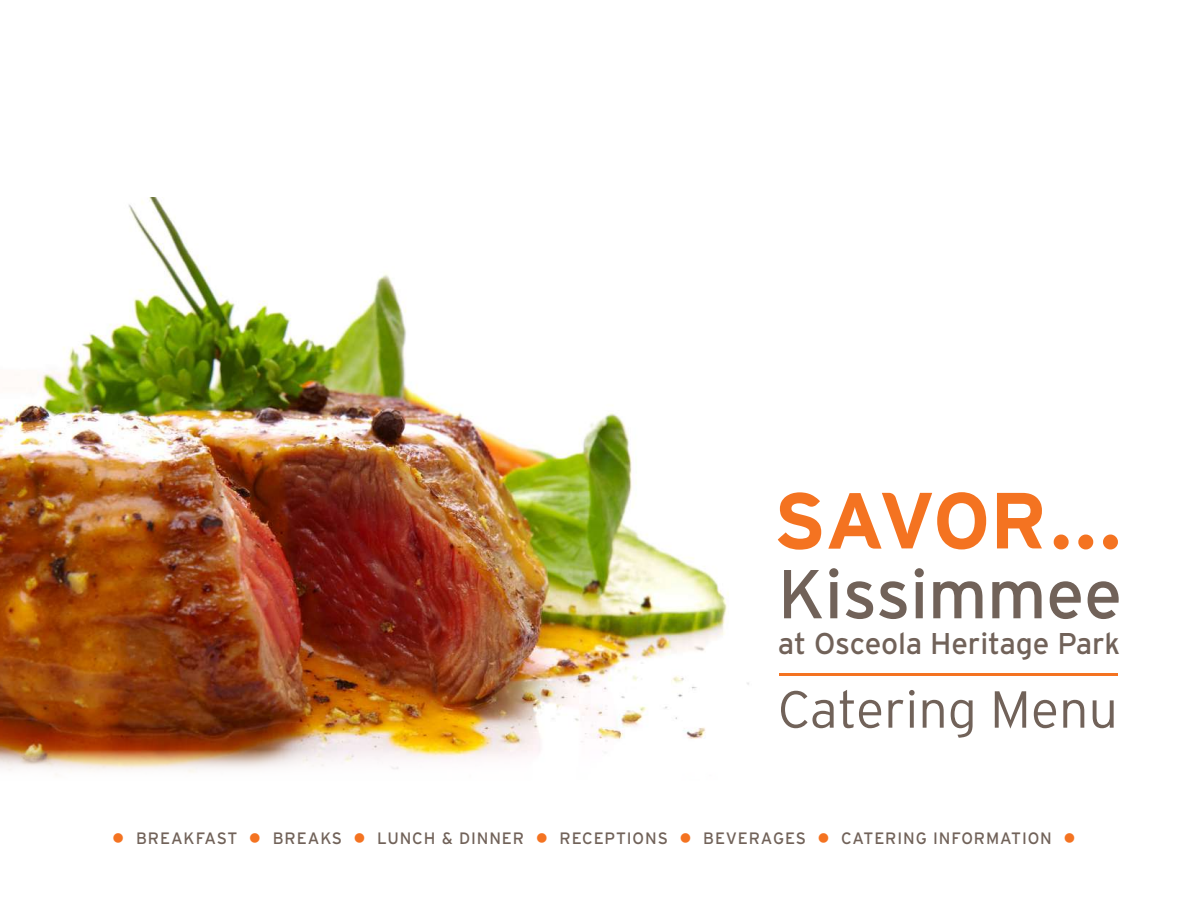
<style>
.page{position:relative;width:1188px;height:918px;background:#fff}
.page>*{position:absolute;margin:0;border:0;box-sizing:border-box;transform-origin:0 0}
.t1{font:69px "Interstate";letter-spacing:-.005em;color:#716259}
.t2{font:300 52.05px "Interstate";color:#716259}
.t3{font:30px "Interstate";letter-spacing:-.005em;color:#716259}
.t4{font:16.5px "Interstate";letter-spacing:.055em;color:#716259}
.s1{color:#f47321}
</style>
<div class="page">
<img style="left:0;top:197px;width:842px;height:578px">
<svg style="left:778px;top:492px;width:43px;height:58px"></svg>
<svg style="left:997px;top:493px;width:45px;height:55px"></svg>
<svg style="left:1054px;top:535px;width:15px;height:14px"></svg>
<svg style="left:1078px;top:535px;width:15px;height:14px"></svg>
<svg style="left:1103px;top:535px;width:15px;height:14px"></svg>
<svg style="left:828px;top:492px;width:158px;height:57px"></svg>
<hr style="left:780px;top:673px;width:338px;height:2px;background:#f47321">
<h1 class="t1" style="left:778px;top:555px;width:346px">Kissimmee</h1>
<h3 class="t3" style="left:778px;top:627px;width:344px">at Osceola Heritage Park</h3>
<h2 class="t2" style="left:778px;top:680px;width:342px">Catering Menu</h2>
<p class="t4" style="left:112px;top:829px;width:965px"><span class="s1">●</span> BREAKFAST <span class="s1">●</span> BREAKS <span class="s1">●</span> LUNCH &amp; DINNER <span class="s1">●</span> RECEPTIONS <span class="s1">●</span> BEVERAGES <span class="s1">●</span> CATERING INFORMATION <span class="s1">●</span></p>
</div>
